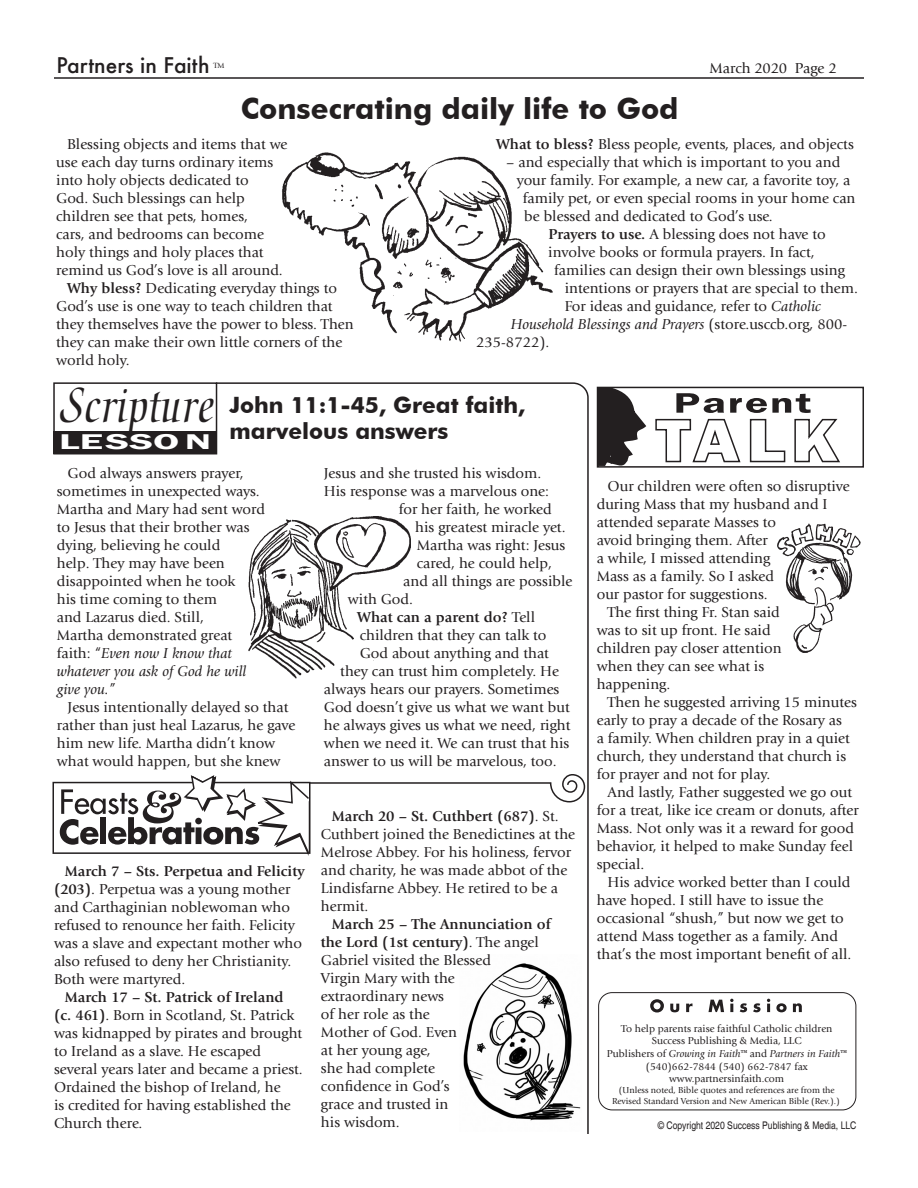
<style>
.page{position:relative;width:918px;height:1188px;background:#fff}
.page>*{position:absolute;margin:0;border:0;box-sizing:border-box;transform-origin:0 0}
.t1{font:54px "Medici Script LT Std";color:#231f20;scale:.9 1}
.Headline{font:700 29.25px "Futura BT";color:#231f20}
.Scripture{font:700 22.5px/25.5px "Futura BT";color:#231f20}
.t2{font:600 21.9px "Franklin Gothic";color:#fff;scale:1.87 1}
.t3{font:500 21px "Futura";color:#231f20}
.t4{font:15px/18px "Giovanni Std";color:#231f20}
.t5{font:italic 15px "Giovanni Std";color:#231f20}
.t6{font:700 15px "Giovanni Std";color:#231f20}
.t7{font:10.5px "Giovanni Std";color:#231f20}
.t8{font:italic 10.5px "Giovanni Std";color:#231f20}
.Copyright{font:condensed 10.5px "Helvetica";color:#231f20}
.t9{font:9px/10.8px "Giovanni Std";color:#231f20;text-align:center}
.t10{font:7.8px "Giovanni Std";color:#231f20}
.s1{font-weight:700}
.s2{font-style:italic}
.s3{font-style:normal}
.s4{font-weight:400}
</style>
<div class="page">
<hr style="left:54px;top:77px;width:810px;height:2px;background:#231f20">
<svg style="left:650px;top:999px;width:14px;height:14px"></svg>
<svg style="left:670px;top:1004px;width:9px;height:8px"></svg>
<svg style="left:686px;top:1004px;width:6px;height:8px"></svg>
<svg style="left:709px;top:1000px;width:15px;height:12px"></svg>
<svg style="left:730px;top:999px;width:4px;height:13px"></svg>
<svg style="left:740px;top:1003px;width:7px;height:9px"></svg>
<svg style="left:753px;top:1003px;width:8px;height:9px"></svg>
<svg style="left:767px;top:999px;width:3px;height:13px"></svg>
<svg style="left:776px;top:1003px;width:11px;height:9px"></svg>
<svg style="left:793px;top:1003px;width:9px;height:9px"></svg>
<div style="left:598px;top:992px;width:258px;height:118px;border:1px solid #231f20;border-radius:14px"></div>
<svg style="left:214px;top:382px;width:375px;height:752px"></svg>
<div style="left:53px;top:382px;width:164px;height:72px;border:2px solid #231f20"></div>
<div style="left:53px;top:431px;width:163px;height:22px;background:#231f20"></div>
<svg style="left:60px;top:773px;width:526px;height:83px"></svg>
<div style="left:597px;top:387px;width:267px;height:81px;border:2px solid #231f20"></div>
<svg style="left:580px;top:382px;width:66px;height:86px"></svg>
<svg style="left:655px;top:393px;width:185px;height:70px"></svg>
<img style="left:282px;top:152px;width:271px;height:190px">
<img style="left:222px;top:509px;width:212px;height:182px">
<img style="left:777px;top:523px;width:84px;height:130px">
<img style="left:460px;top:955px;width:121px;height:176px">
<p class="t3" style="left:57px;top:51px;width:154px">Partners in Faith</p>
<p class="t10" style="left:213px;top:61px;width:13px">TM</p>
<p class="t4" style="left:710px;top:59px;width:129px">March 2020 Page 2</p>
<p class="Headline" style="left:241px;top:91px;width:439px">Consecrating daily life to God</p>
<p class="t4" style="left:56px;top:136px;width:233px;text-indent:11px">Blessing objects and items that we use each day turns ordinary items into holy objects dedicated to<br>God. Such blessings can help children see that pets, homes,<br>cars, and bedrooms can become holy things and holy places that remind us God’s love is all around.</p>
<p class="t4" style="left:56px;top:280px;width:299px;text-indent:11px"><span class="s1">Why bless?</span> Dedicating everyday things to God’s use is one way to teach children that they themselves have the power to bless. Then they can make their own little corners of the world holy.</p>
<p class="t4" style="left:496px;top:136px;width:359px"><span class="s1">What to bless?</span> Bless people, events, places, and objects</p>
<p class="t4" style="left:506px;top:154px;width:336px">– and especially that which is important to you and</p>
<p class="t4" style="left:517px;top:172px;width:335px">your family. For example, a new car, a favorite toy, a</p>
<p class="t4" style="left:523px;top:190px;width:334px">family pet, or even special rooms in your home can</p>
<p class="t4" style="left:524px;top:208px;width:250px">be blessed and dedicated to God’s use.</p>
<p class="t4" style="left:549px;top:226px;width:279px"><span class="s1">Prayers to use.</span> A blessing does not have to</p>
<p class="t4" style="left:548px;top:244px;width:268px">involve books or formula prayers. In fact,</p>
<p class="t4" style="left:554px;top:262px;width:292px">families can design their own blessings using</p>
<p class="t4" style="left:565px;top:280px;width:295px">intentions or prayers that are special to them.</p>
<p class="t4" style="left:565px;top:298px;width:258px">For ideas and guidance, refer to <span class="s2">Catholic</span></p>
<p class="t5" style="left:511px;top:316px;width:338px">Household Blessings and Prayers <span class="s3">(store.usccb.org, 800-</span></p>
<p class="t4" style="left:476px;top:334px;width:75px">235-8722).</p>
<h1 class="t1" style="left:60px;top:375px;width:172px">Scripture</h1>
<h3 class="t2" style="left:59px;top:428px;width:83px">LESSON</h3>
<p class="t4" style="left:57px;top:465px;width:210px;text-indent:11px">God always answers prayer, sometimes in unexpected ways.<br>Martha and Mary had sent word to Jesus that their brother was dying, believing he could<br>help. They may have been disappointed when he took<br>his time coming to them<br>and Lazarus died. Still,<br>Martha demonstrated great faith: “<span class="s2">Even now I know that whatever you ask of God he will give you.</span>”</p>
<p class="t4" style="left:57px;top:699px;width:240px;text-indent:11px">Jesus intentionally delayed so that rather than just heal Lazarus, he gave him new life. Martha didn’t know what would happen, but she knew</p>
<p class="Scripture" style="left:230px;top:392px;width:297px">John 11:1-45, Great faith, marvelous answers</p>
<p class="t4" style="left:324px;top:465px;width:219px">Jesus and she trusted his wisdom.</p>
<p class="t4" style="left:324px;top:483px;width:227px">His response was a marvelous one:</p>
<p class="t4" style="left:399px;top:501px;width:155px">for her faith, he worked</p>
<p class="t4" style="left:415px;top:519px;width:152px">his greatest miracle yet.</p>
<p class="t4" style="left:417px;top:537px;width:150px">Martha was right: Jesus</p>
<p class="t4" style="left:417px;top:555px;width:137px">cared, he could help,</p>
<p class="t4" style="left:403px;top:573px;width:171px">and all things are possible</p>
<p class="t4" style="left:348px;top:591px;width:67px">with God.</p>
<p class="t6" style="left:357px;top:609px;width:180px">What can a parent do? <span class="s4">Tell</span></p>
<p class="t4" style="left:360px;top:627px;width:188px">children that they can talk to</p>
<p class="t4" style="left:360px;top:645px;width:191px">God about anything and that</p>
<p class="t4" style="left:340px;top:663px;width:220px">they can trust him completely. He</p>
<p class="t4" style="left:324px;top:681px;width:237px">always hears our prayers. Sometimes</p>
<p class="t4" style="left:324px;top:699px;width:247px">God doesn’t give us what we want but</p>
<p class="t4" style="left:324px;top:717px;width:248px">he always gives us what we need, right</p>
<p class="t4" style="left:324px;top:735px;width:247px">when we need it. We can trust that his</p>
<p class="t4" style="left:324px;top:753px;width:234px">answer to us will be marvelous, too.</p>
<p class="t4" style="left:54px;top:862px;width:252px;text-indent:11px"><span class="s1">March 7 – Sts. Perpetua and Felicity (203)</span>. Perpetua was a young mother and Carthaginian noblewoman who refused to renounce her faith. Felicity was a slave and expectant mother who also refused to deny her Christianity.<br>Both were martyred.</p>
<p class="t4" style="left:54px;top:988px;width:250px;text-indent:11px"><span class="s1">March 17 – St. Patrick of Ireland (c. 461)</span>. Born in Scotland, St. Patrick was kidnapped by pirates and brought to Ireland as a slave. He escaped several years later and became a priest.<br>Ordained the bishop of Ireland, he<br>is credited for having established the Church there.</p>
<p class="t4" style="left:321px;top:807px;width:256px;text-indent:11px"><span class="s1">March 20 – St. Cuthbert (687)</span>. St.<br>Cuthbert joined the Benedictines at the<br>Melrose Abbey. For his holiness, fervor and charity, he was made abbot of the<br>Lindisfarne Abbey. He retired to be a hermit.</p>
<p class="t4" style="left:321px;top:915px;width:231px;text-indent:11px"><span class="s1">March 25 – The Annunciation of the Lord (1st century)</span>. The angel<br>Gabriel visited the Blessed<br>Virgin Mary with the<br>extraordinary news<br>of her role as the<br>Mother of God. Even<br>at her young age,<br>she had complete<br>confidence in God’s<br>grace and trusted in<br>his wisdom.</p>
<p class="t4" style="left:597px;top:477px;width:255px;text-indent:11px">Our children were often so disruptive during Mass that my husband and I attended separate Masses to<br>avoid bringing them. After<br>a while, I missed attending<br>Mass as a family. So I asked<br>our pastor for suggestions.</p>
<p class="t4" style="left:597px;top:603px;width:186px;text-indent:11px">The first thing Fr. Stan said was to sit up front. He said children pay closer attention when they can see what is happening.</p>
<p class="t4" style="left:597px;top:693px;width:262px;text-indent:11px">Then he suggested arriving 15 minutes early to pray a decade of the Rosary as<br>a family. When children pray in a quiet church, they understand that church is for prayer and not for play.</p>
<p class="t4" style="left:597px;top:783px;width:263px;text-indent:11px">And lastly, Father suggested we go out for a treat, like ice cream or donuts, after Mass. Not only was it a reward for good behavior, it helped to make Sunday feel special.</p>
<p class="t4" style="left:597px;top:873px;width:256px;text-indent:11px">His advice worked better than I could have hoped. I still have to issue the occasional “shush,” but now we get to attend Mass together as a family. And that’s the most important benefit of all.</p>
<p class="t7" style="left:621px;top:1023px;width:213px">To help parents raise faithful Catholic children</p>
<p class="t7" style="left:652px;top:1035px;width:151px">Success Publishing &amp; Media, LLC</p>
<p class="t8" style="left:607px;top:1048px;width:241px"><span class="s3">Publishers of</span> Growing in Faith™ <span class="s3">and</span> Partners in Faith™</p>
<p class="t7" style="left:646px;top:1060px;width:163px">(540)662-7844 (540) 662-7847 fax</p>
<p class="t7" style="left:669px;top:1073px;width:117px">www.partnersinfaith.com</p>
<p class="t9" style="left:612px;top:1085px;width:229px">(Unless noted, Bible quotes and references are from the<br>Revised Standard Version and New American Bible (Rev.).)</p>
<p class="Copyright" style="left:658px;top:1119px;width:200px">© Copyright 2020 Success Publishing &amp; Media, LLC</p>
</div>
